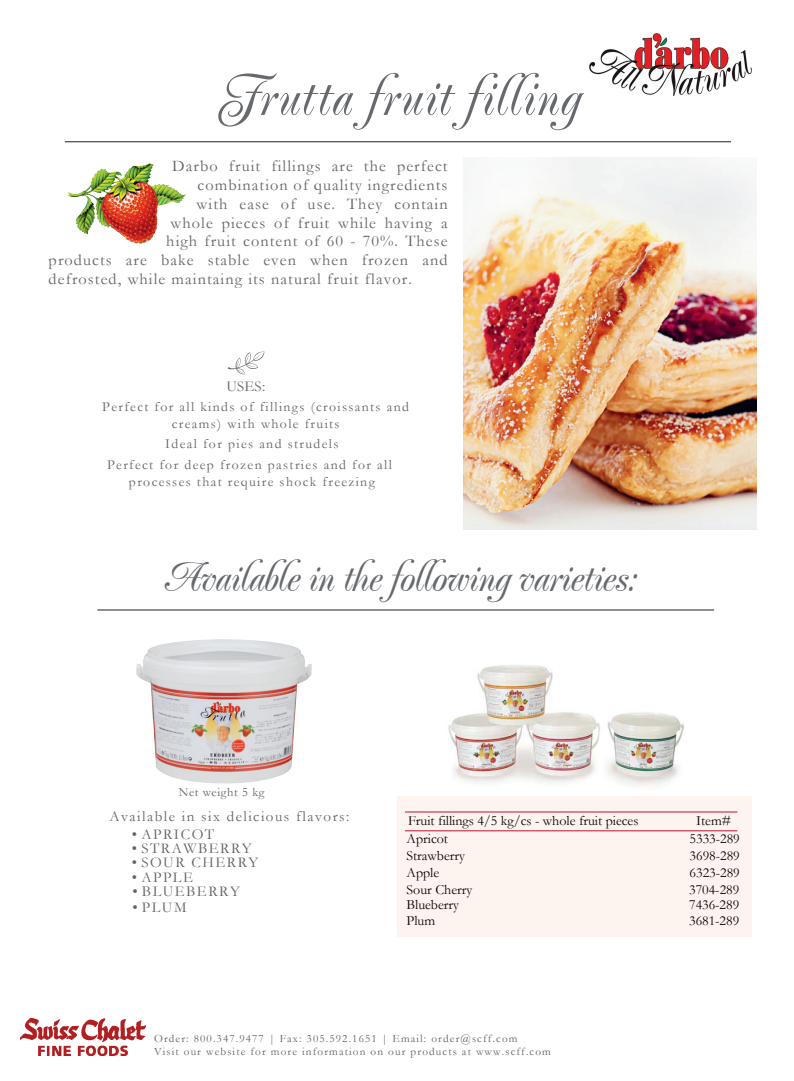
<style>
.page{position:relative;width:794px;height:1081px;background:#fff}
.page>*{position:absolute;margin:0;border:0;box-sizing:border-box;transform-origin:0 0}
.t1{font:52.5px "Poppl Exquisit";letter-spacing:.045em;color:#66696d}
.t2{font:40px "Poppl Exquisit";letter-spacing:.01em;color:#66696d}
.t3{font:16.25px "Garamond";letter-spacing:.065em;color:#636366}
.t4{font:15px "Garamond";letter-spacing:.1em;color:#636366}
.t5{font:14px "Garamond";color:#050504}
.t6{font:13.75px/16.2px "Garamond";letter-spacing:.1em;color:#636366;text-align:center}
.t7{font:12.5px "Garamond";letter-spacing:.05em;color:#636366}
.t8{font:11.25px/13.5px "Garamond";letter-spacing:.1em;color:#636366}
</style>
<div class="page">
<img style="left:448px;top:665px;width:236px;height:122px">
<hr style="left:65px;top:142px;width:666px;height:1px;background:#231f20">
<hr style="left:97px;top:610px;width:617px;height:1px;background:#231f20">
<svg style="left:228px;top:351px;width:36px;height:23px"></svg>
<img style="left:136px;top:639px;width:176px;height:145px">
<img style="left:463px;top:158px;width:293px;height:371px">
<div style="left:397px;top:796px;width:354px;height:141px;background:#fdf4ef"></div>
<hr style="left:405px;top:830px;width:332px;height:1px;background:#c11e40">
<hr style="left:405px;top:811px;width:332px;height:1px;background:#c11e40">
<img style="left:67px;top:163px;width:118px;height:80px">
<img style="left:20px;top:1018px;width:126px;height:37px">
<img style="left:589px;top:33px;width:163px;height:63px">
<h1 class="t1" style="left:218px;top:66px;width:362px">Frutta fruit filling</h1>
<p class="t3" style="left:172px;top:155px;width:277px">Darbo fruit fillings are the perfect</p>
<p class="t3" style="left:197px;top:174px;width:252px">combination of quality ingredients</p>
<p class="t3" style="left:197px;top:193px;width:252px">with ease of use. They contain</p>
<p class="t3" style="left:170px;top:212px;width:278px">whole pieces of fruit while having a</p>
<p class="t3" style="left:166px;top:230px;width:283px">high fruit content of 60 - 70%. These</p>
<p class="t3" style="left:49px;top:249px;width:400px">products are bake stable even when frozen and</p>
<p class="t3" style="left:49px;top:268px;width:365px">defrosted, while maintaing its natural fruit flavor.</p>
<p class="t4" style="left:226px;top:376px;width:40px">USES:</p>
<p class="t6" style="left:102px;top:399px;width:308px">Perfect for all kinds of fillings (croissants and creams) with whole fruits</p>
<p class="t6" style="left:165px;top:435px;width:175px">Ideal for pies and strudels</p>
<p class="t6" style="left:107px;top:456px;width:286px">Perfect for deep frozen pastries and for all processes that require shock freezing</p>
<h2 class="t2" style="left:165px;top:553px;width:472px">Available in the following varieties:</h2>
<p class="t7" style="left:179px;top:784px;width:87px">Net weight 5 kg</p>
<p class="t4" style="left:109px;top:806px;width:242px">Available in six delicious flavors:</p>
<p class="t4" style="left:132px;top:824px;width:84px">• APRICOT</p>
<p class="t4" style="left:132px;top:838px;width:121px">• STRAWBERRY</p>
<p class="t4" style="left:132px;top:881px;width:109px">• BLUEBERRY</p>
<p class="t4" style="left:132px;top:897px;width:56px">• PLUM</p>
<p class="t4" style="left:132px;top:852px;width:128px">• SOUR CHERRY</p>
<p class="t4" style="left:132px;top:867px;width:62px">• APPLE</p>
<p class="t5" style="left:408px;top:811px;width:232px">Fruit fillings 4/5 kg/cs - whole fruit pieces</p>
<p class="t5" style="left:696px;top:811px;width:36px">Item#</p>
<p class="t5" style="left:406px;top:829px;width:43px">Apricot</p>
<p class="t5" style="left:689px;top:829px;width:52px">5333-289</p>
<p class="t5" style="left:406px;top:846px;width:60px">Strawberry</p>
<p class="t5" style="left:689px;top:846px;width:52px">3698-289</p>
<p class="t5" style="left:406px;top:863px;width:34px">Apple</p>
<p class="t5" style="left:689px;top:863px;width:52px">6323-289</p>
<p class="t5" style="left:406px;top:880px;width:67px">Sour Cherry</p>
<p class="t5" style="left:689px;top:880px;width:52px">3704-289</p>
<p class="t5" style="left:406px;top:895px;width:54px">Blueberry</p>
<p class="t5" style="left:689px;top:895px;width:52px">7436-289</p>
<p class="t5" style="left:406px;top:911px;width:30px">Plum</p>
<p class="t5" style="left:689px;top:911px;width:52px">3681-289</p>
<p class="t8" style="left:154px;top:1031px;width:398px">Order: 800.347.9477 | Fax: 305.592.1651 | Email: order@scff.com<br>Visit our website for more information on our products at www.scff.com</p>
</div>
